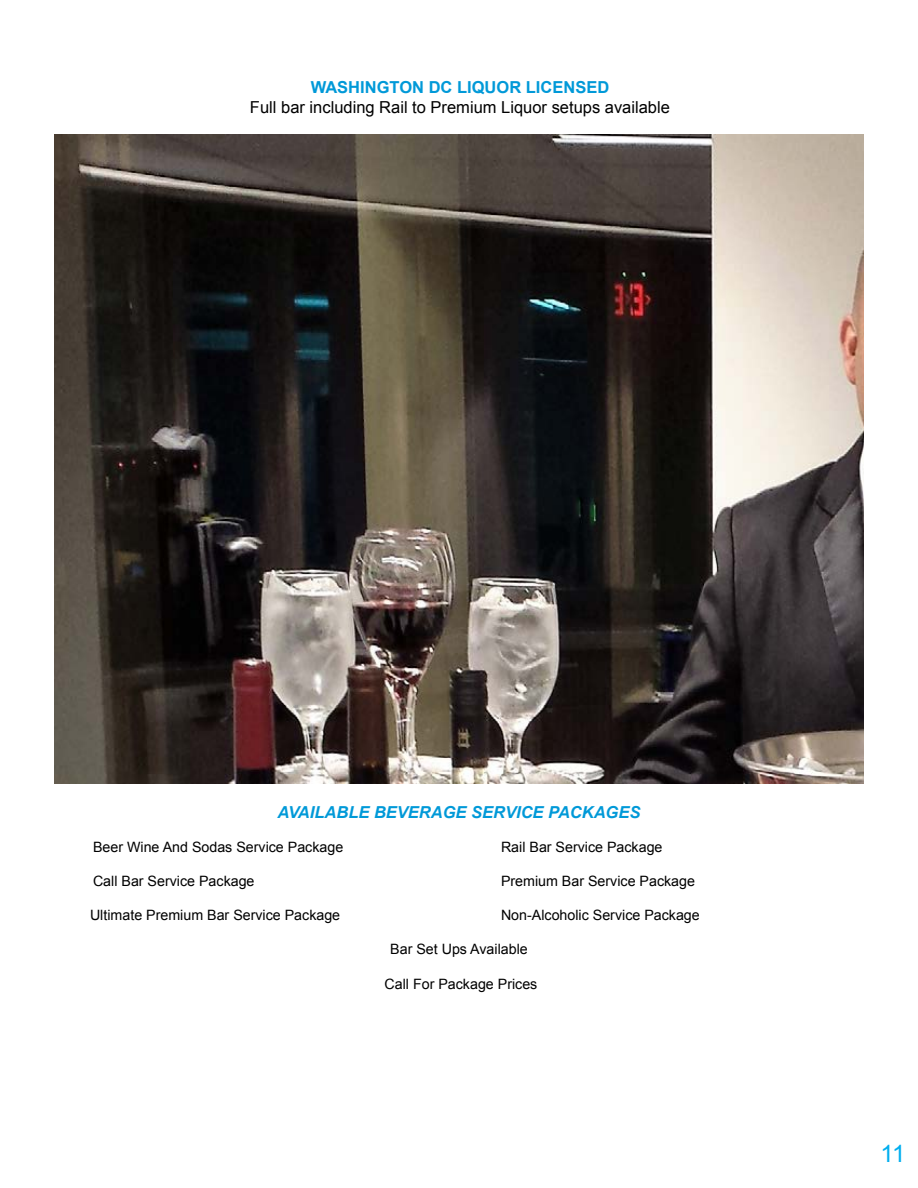
<style>
.page{position:relative;width:918px;height:1188px;background:#fff}
.page>*{position:absolute;margin:0;border:0;box-sizing:border-box;transform-origin:0 0}
.t1{font:24px "Arial";color:#00aeef}
.t2{font:16.5px "Arial";color:#000}
.t3{font:italic 700 16.5px "Arial";color:#0099d8}
.t4{font:700 16.5px "Arial";color:#0099d8}
.t5{font:14.25px "Arial";color:#000}
</style>
<div class="page">
<img style="left:54px;top:135px;width:810px;height:649px">
<p class="t4" style="left:311px;top:76px;width:300px">WASHINGTON DC LIQUOR LICENSED</p>
<p class="t2" style="left:250px;top:96px;width:421px">Full bar including Rail to Premium Liquor setups available</p>
<p class="t3" style="left:277px;top:801px;width:365px">AVAILABLE BEVERAGE SERVICE PACKAGES</p>
<p class="t5" style="left:93px;top:838px;width:252px">Beer Wine And Sodas Service Package</p>
<p class="t5" style="left:501px;top:838px;width:163px">Rail Bar Service Package</p>
<p class="t5" style="left:93px;top:872px;width:163px">Call Bar Service Package</p>
<p class="t5" style="left:501px;top:872px;width:196px">Premium Bar Service Package</p>
<p class="t5" style="left:90px;top:906px;width:252px">Ultimate Premium Bar Service Package</p>
<p class="t5" style="left:501px;top:906px;width:200px">Non-Alcoholic Service Package</p>
<p class="t5" style="left:390px;top:940px;width:139px">Bar Set Ups Available</p>
<p class="t5" style="left:385px;top:974px;width:154px">Call For Package Prices</p>
<h1 class="t1" style="left:881px;top:1138px;width:26px">11</h1>
</div>
